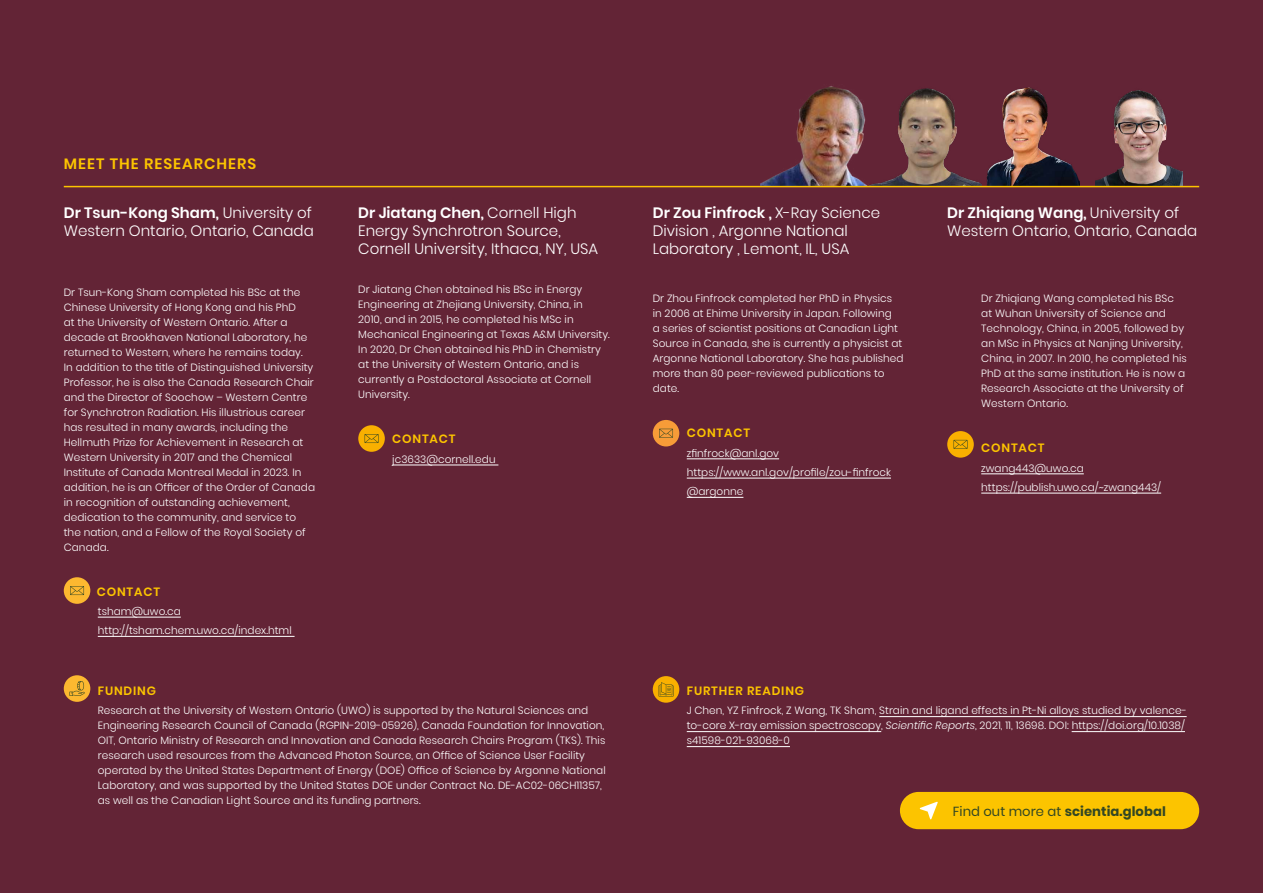
<style>
.page{position:relative;width:1263px;height:893px;background:#632436}
.page>*{position:absolute;margin:0;border:0;box-sizing:border-box;transform-origin:0 0}
.t1{font:300 15px/18px "Poppins";color:#fff}
.t2{font:600 15px "Poppins";letter-spacing:.07em;color:#fcc400}
.t3{font:700 13.2px "Poppins";letter-spacing:.005em;color:#334724}
.t4{font:600 12px "Poppins";letter-spacing:.07em;color:#fcc400}
.t5{font:300 10.5px/15px "Poppins";letter-spacing:.005em;color:#fff}
.s1{font-weight:600}
.s2{font-style:italic}
.s3{font-weight:400}
</style>
<div class="page">
<div style="left:900px;top:792px;width:299px;height:37px;background:#fcc400;border-radius:19px"></div>
<svg style="left:920px;top:802px;width:18px;height:17px"></svg>
<img style="left:761px;top:86px;width:109px;height:100px">
<img style="left:870px;top:88px;width:99px;height:98px">
<img style="left:969px;top:87px;width:111px;height:99px">
<img style="left:1095px;top:90px;width:87px;height:96px">
<hr style="left:64px;top:186px;width:1135px;height:1px;background:#fcc400">
<hr style="left:687px;top:459px;width:92px;height:1px;background:#fff">
<hr style="left:687px;top:478px;width:204px;height:1px;background:#fff">
<hr style="left:687px;top:497px;width:56px;height:1px;background:#fff">
<hr style="left:981px;top:474px;width:103px;height:1px;background:#fff">
<hr style="left:981px;top:493px;width:180px;height:1px;background:#fff">
<hr style="left:98px;top:617px;width:83px;height:1px;background:#fff">
<hr style="left:98px;top:636px;width:197px;height:1px;background:#fff">
<hr style="left:392px;top:465px;width:106px;height:1px;background:#fff">
<hr style="left:879px;top:716px;width:308px;height:1px;background:#fff">
<hr style="left:687px;top:731px;width:194px;height:1px;background:#fff">
<hr style="left:1072px;top:731px;width:113px;height:1px;background:#fff">
<hr style="left:687px;top:746px;width:103px;height:1px;background:#fff">
<svg style="left:653px;top:676px;width:26px;height:27px"></svg>
<svg style="left:659px;top:682px;width:14px;height:14px"></svg>
<div style="left:64px;top:675px;width:26px;height:27px;background:#fcb830;border-radius:50%"></div>
<svg style="left:69px;top:681px;width:16px;height:15px"></svg>
<div style="left:64px;top:577px;width:26px;height:27px;background:#fcb830;border-radius:50%"></div>
<svg style="left:70px;top:586px;width:14px;height:9px"></svg>
<div style="left:358px;top:425px;width:27px;height:27px;background:#f9b000;border-radius:50%"></div>
<svg style="left:365px;top:434px;width:13px;height:9px"></svg>
<div style="left:653px;top:420px;width:26px;height:26px;background:#f79c38;border-radius:50%"></div>
<svg style="left:659px;top:429px;width:14px;height:9px"></svg>
<div style="left:947px;top:431px;width:27px;height:27px;background:#f9b000;border-radius:50%"></div>
<svg style="left:953px;top:440px;width:14px;height:9px"></svg>
<h1 class="t2" style="left:64px;top:155px;width:194px">MEET THE RESEARCHERS</h1>
<h1 class="t1" style="left:64px;top:204px;width:251px"><span class="s1">Dr Tsun-Kong Sham,</span> University of<br>Western Ontario, Ontario, Canada</h1>
<h1 class="t1" style="left:358px;top:204px;width:241px"><span class="s1">Dr Jiatang Chen,</span> Cornell High<br>Energy Synchrotron Source,<br>Cornell University, Ithaca, NY, USA</h1>
<h1 class="t1" style="left:653px;top:204px;width:229px"><span class="s1">Dr Zou Finfrock ,</span> X-Ray Science<br>Division , Argonne National<br>Laboratory , Lemont, IL, USA</h1>
<h1 class="t1" style="left:947px;top:204px;width:251px"><span class="s1">Dr Zhiqiang Wang,</span> University of<br>Western Ontario, Ontario, Canada</h1>
<p class="t5" style="left:653px;top:291px;width:252px">Dr Zhou Finfrock completed her PhD in Physics in 2006 at Ehime University in Japan. Following<br>a series of scientist positions at Canadian Light Source in Canada, she is currently a physicist at Argonne National Laboratory. She has published more than 80 peer-reviewed publications to date.</p>
<p class="t4" style="left:687px;top:426px;width:65px">CONTACT</p>
<p class="t5" style="left:687px;top:443px;width:206px;line-height:19.2px">zfinfrock@anl.gov https://www.anl.gov/profile/zou-finfrock @argonne</p>
<p class="t5" style="left:358px;top:282px;width:253px">Dr Jiatang Chen obtained his BSc in Energy Engineering at Zhejiang University, China, in<br>2010, and in 2015, he completed his MSc in Mechanical Engineering at Texas A&amp;M University.<br>In 2020, Dr Chen obtained his PhD in Chemistry at the University of Western Ontario, and is currently a Postdoctoral Associate at Cornell University.</p>
<p class="t4" style="left:392px;top:432px;width:65px">CONTACT</p>
<p class="t5" style="left:392px;top:452px;width:105px">jc3633@cornell.edu</p>
<p class="t5" style="left:64px;top:284px;width:253px">Dr Tsun-Kong Sham completed his BSc at the Chinese University of Hong Kong and his PhD<br>at the University of Western Ontario. After a decade at Brookhaven National Laboratory, he returned to Western, where he remains today.<br>In addition to the title of Distinguished University Professor, he is also the Canada Research Chair and the Director of Soochow – Western Centre for Synchrotron Radiation. His illustrious career has resulted in many awards, including the Hellmuth Prize for Achievement in Research at Western University in 2017 and the Chemical Institute of Canada Montreal Medal in 2023. In addition, he is an Officer of the Order of Canada in recognition of outstanding achievement, dedication to the community, and service to the nation, and a Fellow of the Royal Society of Canada.</p>
<p class="t4" style="left:97px;top:584px;width:65px">CONTACT</p>
<p class="t5" style="left:98px;top:602px;width:195px;line-height:19.2px">tsham@uwo.ca http://tsham.chem.uwo.ca/index.html</p>
<p class="t5" style="left:981px;top:291px;width:207px">Dr Zhiqiang Wang completed his BSc at Wuhan University of Science and Technology, China, in 2005, followed by an MSc in Physics at Nanjing University, China, in 2007. In 2010, he completed his PhD at the same institution. He is now a Research Associate at the University of Western Ontario.</p>
<p class="t4" style="left:981px;top:441px;width:65px">CONTACT</p>
<p class="t5" style="left:981px;top:458px;width:181px;line-height:19.2px">zwang443@uwo.ca https://publish.uwo.ca/~zwang443/</p>
<p class="t4" style="left:98px;top:684px;width:60px">FUNDING</p>
<p class="t5" style="left:98px;top:703px;width:509px">Research at the University of Western Ontario (UWO) is supported by the Natural Sciences and Engineering Research Council of Canada (RGPIN-2019-05926), Canada Foundation for Innovation, OIT, Ontario Ministry of Research and Innovation and Canada Research Chairs Program (TKS). This research used resources from the Advanced Photon Source, an Office of Science User Facility operated by the United States Department of Energy (DOE) Office of Science by Argonne National Laboratory, and was supported by the United States DOE under Contract No. DE-AC02-06CH11357, as well as the Canadian Light Source and its funding partners.</p>
<p class="t4" style="left:687px;top:684px;width:119px">FURTHER READING</p>
<p class="t5" style="left:687px;top:703px;width:502px">J Chen, YZ Finfrock, Z Wang, TK Sham, Strain and ligand effects in Pt-Ni alloys studied by valence&shy;to-core X-ray emission spectroscopy, <span class="s2">Scientific Reports</span>, 2021, 11, 13698. DOI: https://doi.org/10.1038/ s41598-021-93068-0</p>
<p class="t3" style="left:953px;top:804px;width:215px"><span class="s3">Find out more at</span> scientia.global</p>
</div>
